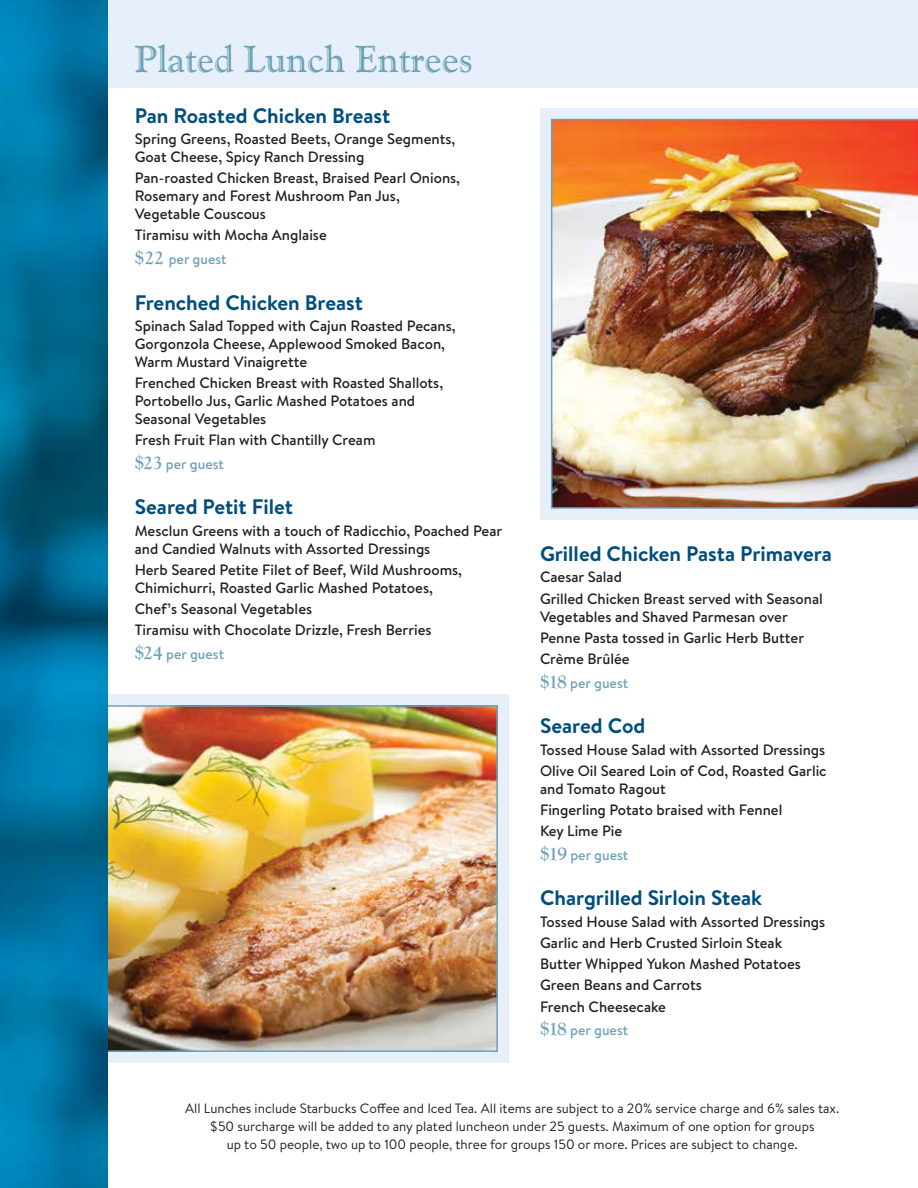
<style>
.page{position:relative;width:918px;height:1188px;background:#fff}
.page>*{position:absolute;margin:0;border:0;box-sizing:border-box;transform-origin:0 0}
.t1{font:37.5px "Goudy Handtooled BT";color:#6ba2b8}
.t2{font:700 21px "Brandon Text";color:#004e7d}
.t3{font:500 15px/21.3px "Brandon Text";color:#231f20}
.t4{font:500 14.25px "Brandon Text";color:#6ba2b8}
.t5{font:13.5px/18px "Brandon Text";color:#231f20;text-align:center}
.s1{font-family:"Goudy Old Style T";font-weight:700;font-size:19.5px}
</style>
<div class="page">
<div style="left:100px;top:694px;width:409px;height:369px;background:#e7f0fa"></div>
<img style="left:108px;top:708px;width:387px;height:341px">
<div style="left:102px;top:705px;width:396px;height:347px;border:2px solid #6ba2b8"></div>
<div style="left:90px;top:0;width:828px;height:88px;background:#e7f0fa"></div>
<img style="left:0;top:0;width:108px;height:1188px">
<div style="left:540px;top:108px;width:378px;height:411px;background:#e7f0fa"></div>
<img style="left:551px;top:119px;width:367px;height:390px">
<h1 class="t1" style="left:135px;top:36px;width:340px">Plated Lunch Entrees</h1>
<h2 class="t2" style="left:135px;top:101px;width:257px">Pan Roasted Chicken Breast</h2>
<p class="t3" style="left:135px;top:129px;width:322px;line-height:18px">Spring Greens, Roasted Beets, Orange Segments,<br>Goat Cheese, Spicy Ranch Dressing</p>
<p class="t3" style="left:135px;top:169px;width:327px;line-height:18px">Pan-roasted Chicken Breast, Braised Pearl Onions,<br>Rosemary and Forest Mushroom Pan Jus,<br>Vegetable Couscous</p>
<p class="t3" style="left:135px;top:224px;width:194px">Tiramisu with Mocha Anglaise</p>
<p class="t4" style="left:135px;top:249px;width:93px"><span class="s1">$22</span> per guest</p>
<h2 class="t2" style="left:135px;top:288px;width:230px">Frenched Chicken Breast</h2>
<p class="t3" style="left:135px;top:316px;width:322px;line-height:18px">Spinach Salad Topped with Cajun Roasted Pecans,<br>Gorgonzola Cheese, Applewood Smoked Bacon,<br>Warm Mustard Vinaigrette</p>
<p class="t3" style="left:135px;top:374px;width:310px;line-height:18px">Frenched Chicken Breast with Roasted Shallots,<br>Portobello Jus, Garlic Mashed Potatoes and<br>Seasonal Vegetables</p>
<p class="t3" style="left:135px;top:429px;width:242px">Fresh Fruit Flan with Chantilly Cream</p>
<p class="t4" style="left:135px;top:454px;width:91px"><span class="s1">$23</span> per guest</p>
<h2 class="t2" style="left:135px;top:493px;width:160px">Seared Petit Filet</h2>
<p class="t3" style="left:135px;top:521px;width:369px;line-height:18px">Mesclun Greens with a touch of Radicchio, Poached Pear and Candied Walnuts with Assorted Dressings</p>
<p class="t3" style="left:135px;top:560px;width:329px;line-height:18px">Herb Seared Petite Filet of Beef, Wild Mushrooms,<br>Chimichurri, Roasted Garlic Mashed Potatoes,</p>
<p class="t3" style="left:135px;top:598px;width:298px">Chef’s Seasonal Vegetables<br>Tiramisu with Chocolate Drizzle, Fresh Berries</p>
<p class="t4" style="left:135px;top:644px;width:91px"><span class="s1">$24</span> per guest</p>
<h2 class="t2" style="left:540px;top:539px;width:293px">Grilled Chicken Pasta Primavera</h2>
<p class="t3" style="left:540px;top:566px;width:284px">Caesar Salad<br>Grilled Chicken Breast served with Seasonal</p>
<p class="t3" style="left:540px;top:606px;width:266px">Vegetables and Shaved Parmesan over<br>Penne Pasta tossed in Garlic Herb Butter<br>Crème Brûlée</p>
<p class="t4" style="left:540px;top:673px;width:90px"><span class="s1">$18</span> per guest</p>
<h2 class="t2" style="left:540px;top:711px;width:107px">Seared Cod</h2>
<p class="t3" style="left:540px;top:738px;width:288px">Tossed House Salad with Assorted Dressings<br>Olive Oil Seared Loin of Cod, Roasted Garlic</p>
<p class="t3" style="left:540px;top:778px;width:244px">and Tomato Ragout<br>Fingerling Potato braised with Fennel<br>Key Lime Pie</p>
<p class="t4" style="left:540px;top:845px;width:90px"><span class="s1">$19</span> per guest</p>
<h2 class="t2" style="left:540px;top:883px;width:224px">Chargrilled Sirloin Steak</h2>
<p class="t3" style="left:540px;top:910px;width:287px">Tossed House Salad with Assorted Dressings<br>Garlic and Herb Crusted Sirloin Steak<br>Butter Whipped Yukon Mashed Potatoes<br>Green Beans and Carrots<br>French Cheesecake</p>
<p class="t4" style="left:540px;top:1020px;width:90px"><span class="s1">$18</span> per guest</p>
<p class="t5" style="left:185px;top:1098px;width:656px">All Lunches include Starbucks Coffee and Iced Tea. All items are subject to a 20% service charge and 6% sales tax. $50 surcharge will be added to any plated luncheon under 25 guests. Maximum of one option for groups<br>up to 50 people, two up to 100 people, three for groups 150 or more. Prices are subject to change.</p>
</div>
